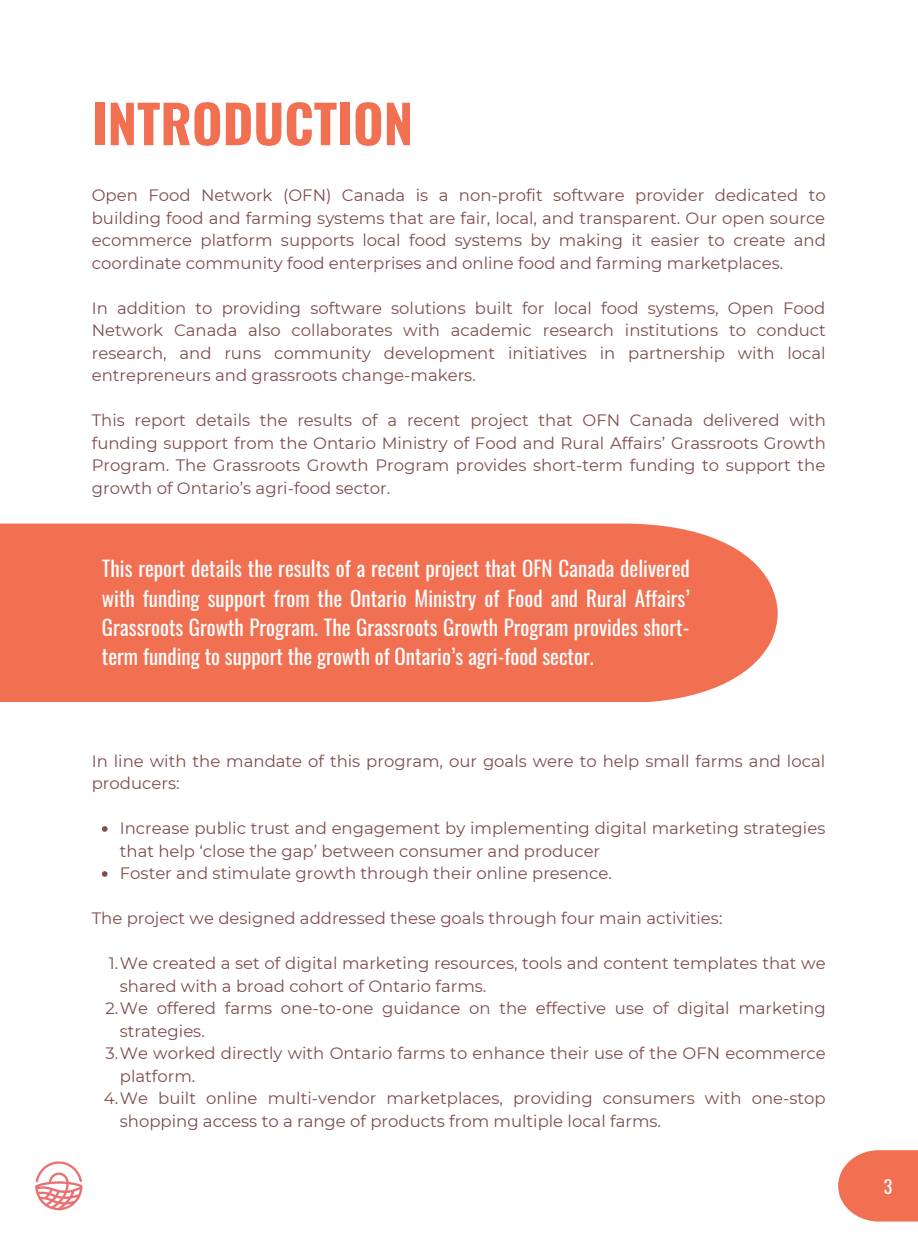
<style>
.page{position:relative;width:918px;height:1242px;background:#fff}
.page>*{position:absolute;margin:0;border:0;box-sizing:border-box;transform-origin:0 0}
.t1{font:700 52.5px "Oswald";color:#f27052}
.t2{font:21px/29.2px "Oswald";color:#fff;text-align:justify}
.t3{font:18px "Oswald";color:#fff}
.t4{font:16.5px/22.5px "Montserrat";color:#804d4d;text-align:justify}
</style>
<div class="page">
<svg style="left:838px;top:1150px;width:80px;height:71px;background:#f37f65"></svg>
<div style="left:0;top:524px;width:778px;height:178px;background:#f27052"></div>
<img style="left:35px;top:1161px;width:48px;height:50px">
<svg style="left:102px;top:826px;width:6px;height:6px"></svg>
<svg style="left:102px;top:871px;width:6px;height:6px"></svg>
<h1 class="t1" style="left:92px;top:83px;width:323px">INTRODUCTION</h1>
<p class="t4" style="left:92px;top:184px;width:736px">Open Food Network (OFN) Canada is a non-profit software provider dedicated to building food and farming systems that are fair, local, and transparent. Our open source ecommerce platform supports local food systems by making it easier to create and coordinate community food enterprises and online food and farming marketplaces.</p>
<p class="t4" style="left:92px;top:297px;width:736px">In addition to providing software solutions built for local food systems, Open Food Network Canada also collaborates with academic research institutions to conduct research, and runs community development initiatives in partnership with local entrepreneurs and grassroots change-makers.</p>
<p class="t4" style="left:92px;top:409px;width:736px">This report details the results of a recent project that OFN Canada delivered with funding support from the Ontario Ministry of Food and Rural Affairs’ Grassroots Growth Program. The Grassroots Growth Program provides short-term funding to support the growth of Ontario’s agri-food sector.</p>
<p class="t2" style="left:102px;top:553px;width:589px">This report details the results of a recent project that OFN Canada delivered with funding support from the Ontario Ministry of Food and Rural Affairs’ Grassroots Growth Program. The Grassroots Growth Program provides short&shy;term funding to support the growth of Ontario’s agri-food sector.</p>
<p class="t4" style="left:92px;top:749px;width:735px">In line with the mandate of this program, our goals were to help small farms and local producers:</p>
<p class="t4" style="left:120px;top:817px;width:707px;text-align:left">Increase public trust and engagement by implementing digital marketing strategies that help ‘close the gap’ between consumer and producer<br>Foster and stimulate growth through their online presence.</p>
<p class="t4" style="left:92px;top:907px;width:632px">The project we designed addressed these goals through four main activities:</p>
<p class="t4" style="left:109px;top:952px;width:718px">1.We created a set of digital marketing resources, tools and content templates that we</p>
<p class="t4" style="left:120px;top:974px;width:368px">shared with a broad cohort of Ontario farms.</p>
<p class="t4" style="left:105px;top:997px;width:722px">2.We offered farms one-to-one guidance on the effective use of digital marketing</p>
<p class="t4" style="left:120px;top:1019px;width:87px">strategies.</p>
<p class="t4" style="left:105px;top:1042px;width:722px">3.We worked directly with Ontario farms to enhance their use of the OFN ecommerce</p>
<p class="t4" style="left:120px;top:1064px;width:77px">platform.</p>
<p class="t4" style="left:104px;top:1087px;width:723px">4.We built online multi-vendor marketplaces, providing consumers with one-stop</p>
<p class="t4" style="left:120px;top:1109px;width:543px">shopping access to a range of products from multiple local farms.</p>
<p class="t3" style="left:884px;top:1172px;width:10px">3</p>
</div>
